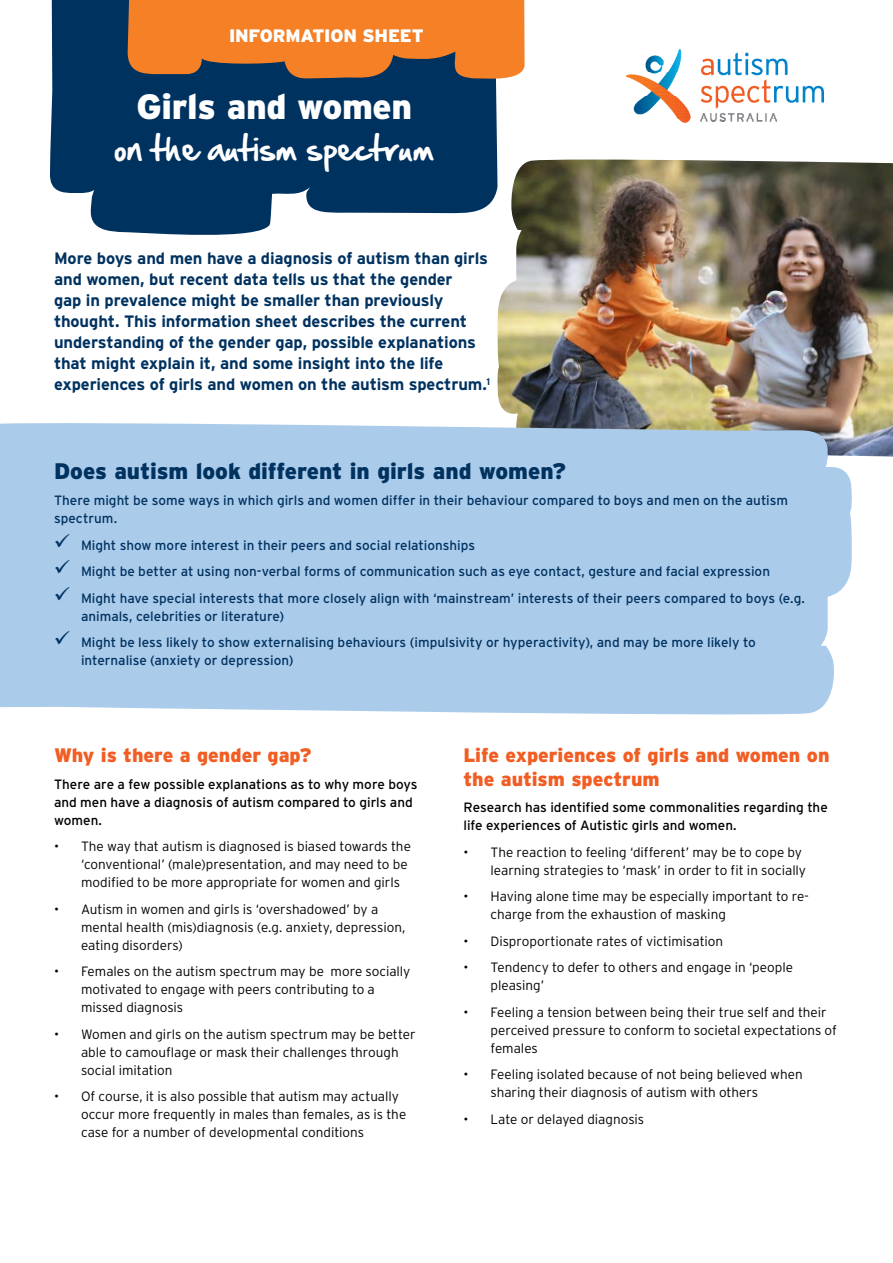
<style>
.page{position:relative;width:893px;height:1263px;background:#fff}
.page>*{position:absolute;margin:0;border:0;box-sizing:border-box;transform-origin:0 0}
.t1{font:900 35.1px "Interstate";letter-spacing:-.01em;color:#fff}
.t2{font:30px "Hand Of Sean";letter-spacing:-.01em;color:#fff}
.t3{font:900 22.5px "Interstate";color:#003260}
.t4{font:900 19.5px/23.4px "Interstate";color:#f15d22}
.t5{font:900 18px "Interstate";letter-spacing:-.01em;color:#fff}
.t6{font:700 16.5px/21px "Interstate";letter-spacing:-.01em;color:#003260}
.t7{font:300 13.5px/18px "Interstate";color:#000}
.t8{font:13.5px/26.5px "Interstate";color:#003260}
.t9{font:13.5px/18px "Interstate";color:#000}
</style>
<div class="page">
<img style="left:497px;top:160px;width:396px;height:296px">
<svg style="left:50px;top:0;width:448px;height:241px;background:#254f77"></svg>
<svg style="left:127px;top:0;width:398px;height:82px;background:#d0752e"></svg>
<img style="left:627px;top:50px;width:196px;height:72px">
<div style="left:0;top:420px;width:852px;height:295px;background:#abcbea"></div>
<svg style="left:56px;top:533px;width:14px;height:14px"></svg>
<svg style="left:56px;top:560px;width:14px;height:14px"></svg>
<svg style="left:56px;top:586px;width:14px;height:14px"></svg>
<svg style="left:56px;top:631px;width:14px;height:14px"></svg>
<h3 class="t5" style="left:229px;top:26px;width:196px">INFORMATION SHEET</h3>
<h1 class="t1" style="left:137px;top:87px;width:277px">Girls and women</h1>
<h2 class="t2" style="left:114px;top:121px;width:322px">on the autism spectrum</h2>
<p class="t6" style="left:54px;top:248px;width:438px">More boys and men have a diagnosis of autism than girls and women, but recent data tells us that the gender<br>gap in prevalence might be smaller than previously thought. This information sheet describes the current understanding of the gender gap, possible explanations that might explain it, and some insight into the life experiences of girls and women on the autism spectrum.<sup>1</sup></p>
<h3 class="t3" style="left:54px;top:458px;width:514px">Does autism look different in girls and women?</h3>
<p class="t8" style="left:54px;top:491px;width:735px;line-height:18px">There might be some ways in which girls and women differ in their behaviour compared to boys and men on the autism spectrum.</p>
<p class="t8" style="left:81px;top:532px;width:725px">Might show more interest in their peers and social relationships<br>Might be better at using non-verbal forms of communication such as eye contact, gesture and facial expression<br>Might have special interests that more closely align with ‘mainstream’ interests of their peers compared to boys (e.g.</p>
<p class="t8" style="left:81px;top:603px;width:676px">animals, celebrities or literature)<br>Might be less likely to show externalising behaviours (impulsivity or hyperactivity), and may be more likely to</p>
<p class="t8" style="left:81px;top:647px;width:214px">internalise (anxiety or depression)</p>
<h3 class="t4" style="left:54px;top:743px;width:259px">Why is there a gender gap?</h3>
<p class="t9" style="left:54px;top:775px;width:365px">There are a few possible explanations as to why more boys and men have a diagnosis of autism compared to girls and women.</p>
<p class="t7" style="left:81px;top:837px;width:331px;text-indent:-27px">• The way that autism is diagnosed is biased towards the ‘conventional’ (male)presentation, and may need to be modified to be more appropriate for women and girls</p>
<p class="t7" style="left:81px;top:900px;width:326px;text-indent:-27px">• Autism in women and girls is ‘overshadowed’ by a mental health (mis)diagnosis (e.g. anxiety, depression, eating disorders)</p>
<p class="t7" style="left:81px;top:962px;width:331px;text-indent:-27px">• Females on the autism spectrum may be more socially motivated to engage with peers contributing to a missed diagnosis</p>
<p class="t7" style="left:81px;top:1025px;width:336px;text-indent:-27px">• Women and girls on the autism spectrum may be better able to camouflage or mask their challenges through social imitation</p>
<p class="t7" style="left:81px;top:1087px;width:327px;text-indent:-27px">• Of course, it is also possible that autism may actually occur more frequently in males than females, as is the case for a number of developmental conditions</p>
<h3 class="t4" style="left:463px;top:743px;width:368px">Life experiences of girls and women on the autism spectrum</h3>
<p class="t9" style="left:463px;top:798px;width:366px">Research has identified some commonalities regarding the life experiences of Autistic girls and women.</p>
<p class="t7" style="left:490px;top:843px;width:317px;text-indent:-27px">• The reaction to feeling ‘different’ may be to cope by learning strategies to ‘mask’ in order to fit in socially</p>
<p class="t7" style="left:490px;top:887px;width:320px;text-indent:-27px">• Having alone time may be especially important to re&shy;charge from the exhaustion of masking</p>
<p class="t7" style="left:463px;top:932px;width:261px">• Disproportionate rates of victimisation</p>
<p class="t7" style="left:490px;top:958px;width:304px;text-indent:-27px">• Tendency to defer to others and engage in ‘people pleasing’</p>
<p class="t7" style="left:490px;top:1003px;width:348px;text-indent:-27px">• Feeling a tension between being their true self and their perceived pressure to conform to societal expectations of females</p>
<p class="t7" style="left:490px;top:1065px;width:314px;text-indent:-27px">• Feeling isolated because of not being believed when sharing their diagnosis of autism with others</p>
<p class="t7" style="left:463px;top:1110px;width:182px">• Late or delayed diagnosis</p>
</div>
